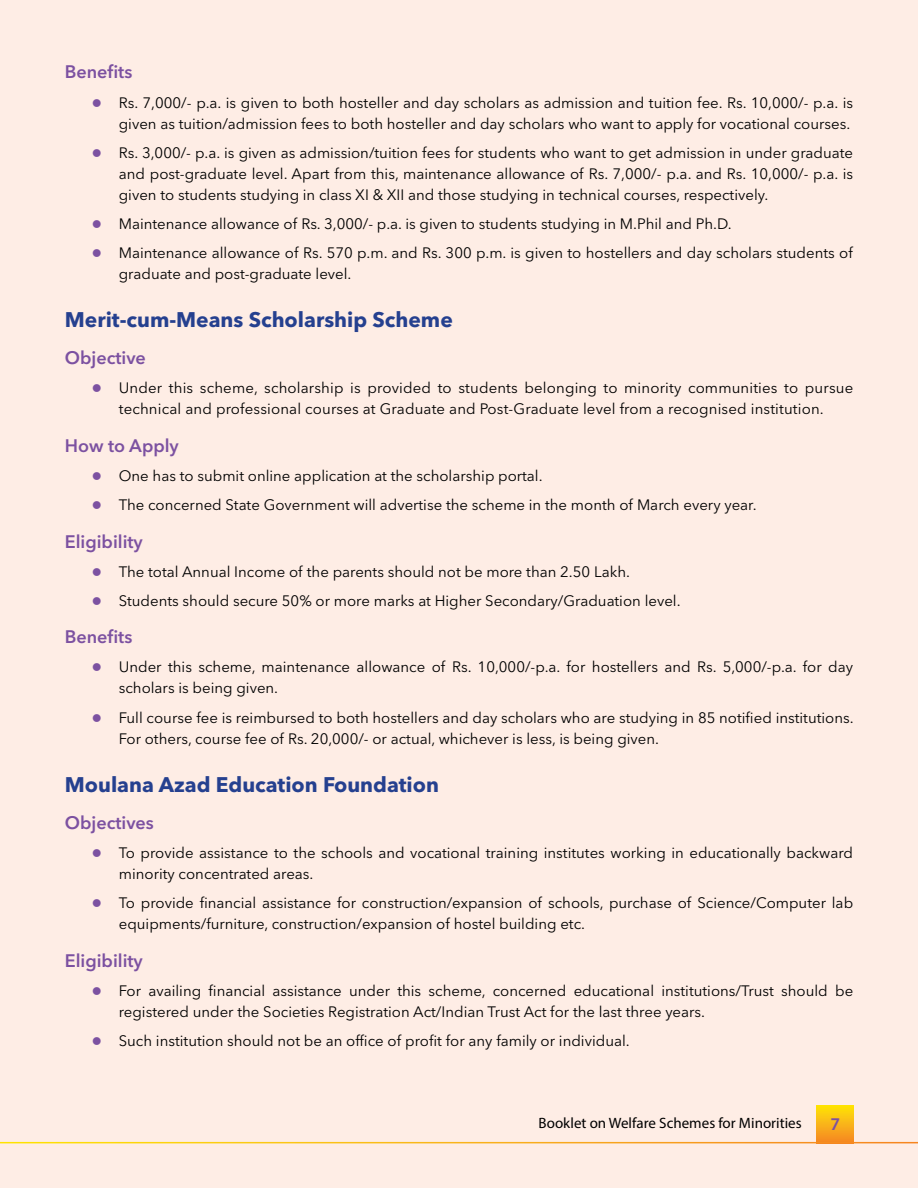
<style>
.page{position:relative;width:918px;height:1188px;background:#feede5}
.page>*{position:absolute;margin:0;border:0;box-sizing:border-box;transform-origin:0 0}
.t1{font:700 21px "Avenir Next LT Pro";color:#25408f}
.t2{font:600 18px "Avenir Next LT Pro";color:#7c51a1}
.t3{font:600 18px "Myriad Pro";color:#7c51a1}
.t4{font:15px/21px "Avenir Next LT Pro";color:#000}
.t5{font:15px "Myriad Pro";color:#000}
</style>
<div class="page">
<div style="left:817px;top:1105px;width:37px;height:38px;background:linear-gradient(to bottom,#fee408,#f58824)"></div>
<hr style="left:0;top:1142px;width:918px;height:1px;background:#fff">
<p class="t2" style="left:65px;top:61px;width:69px">Benefits</p>
<p class="t4" style="left:119px;top:92px;width:736px">Rs. 7,000/- p.a. is given to both hosteller and day scholars as admission and tuition fee. Rs. 10,000/- p.a. is given as tuition/admission fees to both hosteller and day scholars who want to apply for vocational courses.</p>
<p class="t4" style="left:119px;top:142px;width:736px;text-align:justify">Rs. 3,000/- p.a. is given as admission/tuition fees for students who want to get admission in under graduate and post-graduate level. Apart from this, maintenance allowance of Rs. 7,000/- p.a. and Rs. 10,000/- p.a. is given to students studying in class XI &amp; XII and those studying in technical courses, respectively.</p>
<p class="t4" style="left:119px;top:209px;width:736px;line-height:29.1px">Maintenance allowance of Rs. 3,000/- p.a. is given to students studying in M.Phil and Ph.D.<br>Maintenance allowance of Rs. 570 p.m. and Rs. 300 p.m. is given to hostellers and day scholars students of</p>
<p class="t4" style="left:119px;top:263px;width:234px">graduate and post-graduate level.</p>
<h1 class="t1" style="left:65px;top:307px;width:390px">Merit-cum-Means Scholarship Scheme</h1>
<p class="t2" style="left:65px;top:347px;width:83px">Objective</p>
<p class="t4" style="left:119px;top:378px;width:736px">Under this scheme, scholarship is provided to students belonging to minority communities to pursue technical and professional courses at Graduate and Post-Graduate level from a recognised institution.</p>
<p class="t2" style="left:65px;top:435px;width:116px">How to Apply</p>
<p class="t4" style="left:119px;top:461px;width:640px;line-height:29.1px">One has to submit online application at the scholarship portal.<br>The concerned State Government will advertise the scheme in the month of March every year.</p>
<p class="t2" style="left:65px;top:530px;width:80px">Eligibility</p>
<p class="t4" style="left:119px;top:557px;width:563px;line-height:29.1px">The total Annual Income of the parents should not be more than 2.50 Lakh.<br>Students should secure 50% or more marks at Higher Secondary/Graduation level.</p>
<p class="t2" style="left:65px;top:626px;width:69px">Benefits</p>
<p class="t4" style="left:119px;top:657px;width:736px">Under this scheme, maintenance allowance of Rs. 10,000/-p.a. for hostellers and Rs. 5,000/-p.a. for day scholars is being given.</p>
<p class="t4" style="left:119px;top:707px;width:736px">Full course fee is reimbursed to both hostellers and day scholars who are studying in 85 notified institutions.<br>For others, course fee of Rs. 20,000/- or actual, whichever is less, is being given.</p>
<h1 class="t1" style="left:65px;top:771px;width:376px">Moulana Azad Education Foundation</h1>
<p class="t2" style="left:65px;top:812px;width:91px">Objectives</p>
<p class="t4" style="left:119px;top:842px;width:736px">To provide assistance to the schools and vocational training institutes working in educationally backward minority concentrated areas.</p>
<p class="t4" style="left:119px;top:892px;width:736px">To provide financial assistance for construction/expansion of schools, purchase of Science/Computer lab equipments/furniture, construction/expansion of hostel building etc.</p>
<p class="t2" style="left:65px;top:950px;width:80px">Eligibility</p>
<p class="t4" style="left:119px;top:980px;width:736px">For availing financial assistance under this scheme, concerned educational institutions/Trust should be registered under the Societies Registration Act/Indian Trust Act for the last three years.</p>
<p class="t4" style="left:119px;top:1030px;width:512px">Such institution should not be an office of profit for any family or individual.</p>
<p class="t5" style="left:539px;top:1114px;width:265px">Booklet on Welfare Schemes for Minorities</p>
<p class="t3" style="left:830px;top:1113px;width:11px">7</p>
</div>
